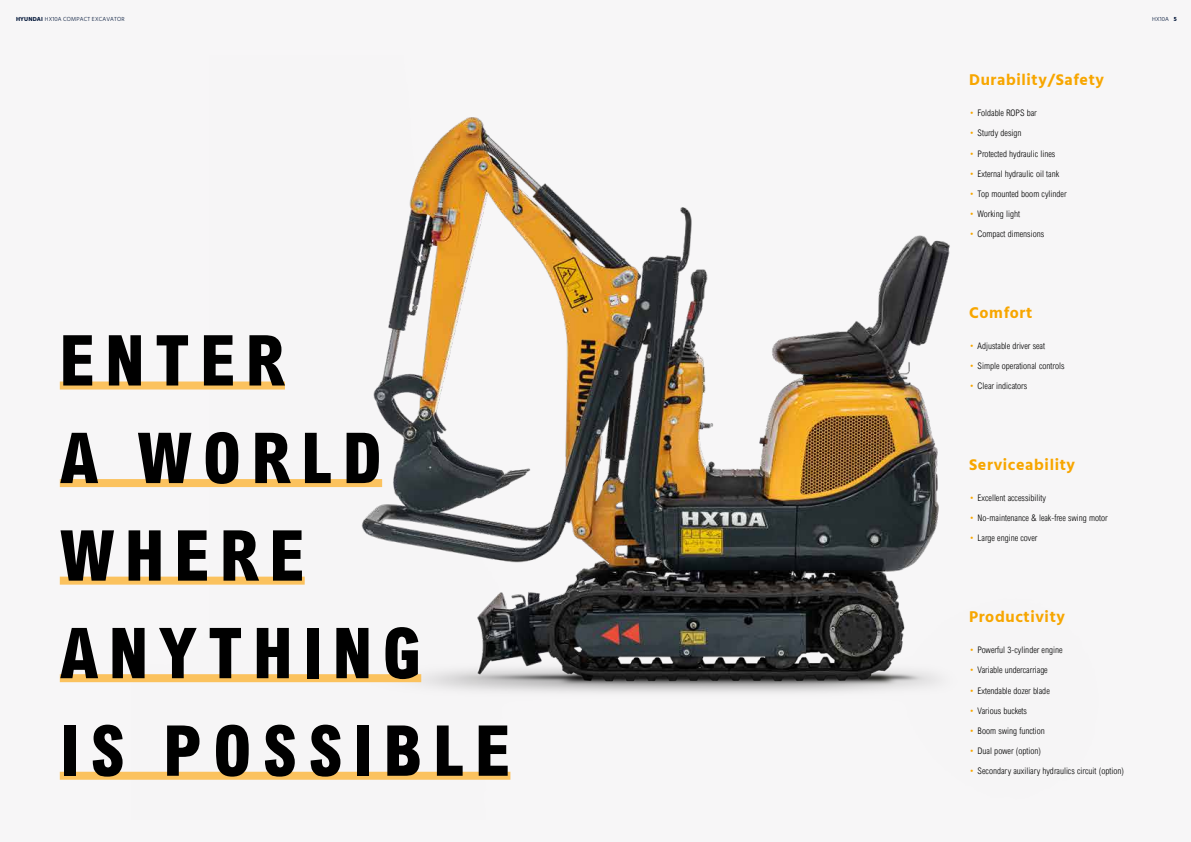
<style>
.page{position:relative;width:1191px;height:842px;background:#f7f6f7}
.page>*{position:absolute;margin:0;border:0;box-sizing:border-box;transform-origin:0 0}
.t1{font:800 condensed 70.2px/97.6px "Arial";letter-spacing:.15em;color:#000}
.t2{font:700 16px "Hind";letter-spacing:.04em;color:#f7a600}
.t3{font:300 condensed 9px "Arial";color:#000}
.t4{font:300 6px "Hind";letter-spacing:.02em;color:#001437}
.s1{font-weight:700}
.s2{color:#f7a600}
</style>
<div class="page">
<img style="left:59px;top:117px;width:891px;height:663px">
<div style="left:60px;top:381px;width:225px;height:8px;background:#fbc25e"></div>
<div style="left:60px;top:479px;width:322px;height:8px;background:#fbc25e"></div>
<div style="left:60px;top:577px;width:245px;height:8px;background:#fbc25e"></div>
<div style="left:60px;top:674px;width:361px;height:8px;background:#fbc25e"></div>
<div style="left:60px;top:772px;width:450px;height:8px;background:#fbc25e"></div>
<p class="t4" style="left:16px;top:15px;width:110px"><span class="s1">HYUNDAI</span> HX10A COMPACT EXCAVATOR</p>
<p class="t4" style="left:1152px;top:15px;width:26px">HX10A <span class="s1">5</span></p>
<h1 class="t1" style="left:60px;top:312px;width:452px">ENTER<br>A WORLD<br>WHERE<br>ANYTHING<br>IS POSSIBLE</h1>
<h2 class="t2" style="left:969px;top:70px;width:136px">Durability/Safety</h2>
<p class="t3" style="left:969px;top:108px;width:69px"><span class="s2">•</span> Foldable ROPS bar</p>
<p class="t3" style="left:969px;top:128px;width:54px"><span class="s2">•</span> Sturdy design</p>
<p class="t3" style="left:969px;top:148px;width:88px"><span class="s2">•</span> Protected hydraulic lines</p>
<p class="t3" style="left:969px;top:168px;width:92px"><span class="s2">•</span> External hydraulic oil tank</p>
<p class="t3" style="left:969px;top:189px;width:99px"><span class="s2">•</span> Top mounted boom cylinder</p>
<p class="t3" style="left:969px;top:209px;width:53px"><span class="s2">•</span> Working light</p>
<p class="t3" style="left:969px;top:229px;width:77px"><span class="s2">•</span> Compact dimensions</p>
<h2 class="t2" style="left:969px;top:303px;width:65px">Comfort</h2>
<p class="t3" style="left:969px;top:341px;width:77px"><span class="s2">•</span> Adjustable driver seat</p>
<p class="t3" style="left:969px;top:361px;width:97px"><span class="s2">•</span> Simple operational controls</p>
<p class="t3" style="left:969px;top:381px;width:60px"><span class="s2">•</span> Clear indicators</p>
<h2 class="t2" style="left:969px;top:455px;width:107px">Serviceability</h2>
<p class="t3" style="left:969px;top:493px;width:78px"><span class="s2">•</span> Excellent accessibility</p>
<p class="t3" style="left:969px;top:513px;width:140px"><span class="s2">•</span> No-maintenance &amp; leak-free swing motor</p>
<p class="t3" style="left:969px;top:533px;width:70px"><span class="s2">•</span> Large engine cover</p>
<h2 class="t2" style="left:969px;top:607px;width:97px">Productivity</h2>
<p class="t3" style="left:969px;top:645px;width:95px"><span class="s2">•</span> Powerful 3-cylinder engine</p>
<p class="t3" style="left:969px;top:665px;width:80px"><span class="s2">•</span> Variable undercarriage</p>
<p class="t3" style="left:969px;top:685px;width:82px"><span class="s2">•</span> Extendable dozer blade</p>
<p class="t3" style="left:969px;top:705px;width:59px"><span class="s2">•</span> Various buckets</p>
<p class="t3" style="left:969px;top:725px;width:77px"><span class="s2">•</span> Boom swing function</p>
<p class="t3" style="left:969px;top:746px;width:73px"><span class="s2">•</span> Dual power (option)</p>
<p class="t3" style="left:969px;top:766px;width:156px"><span class="s2">•</span> Secondary auxiliary hydraulics circuit (option)</p>
</div>
